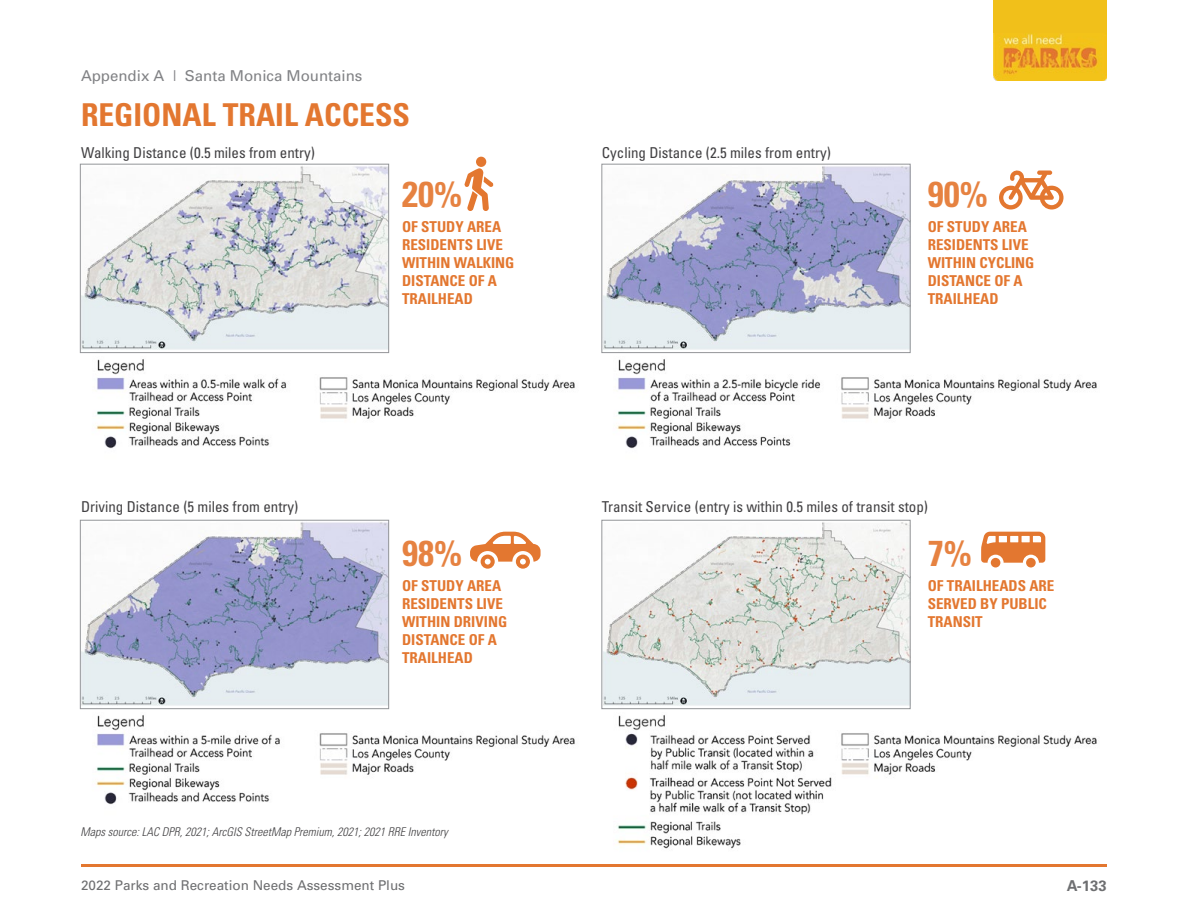
<style>
.page{position:relative;width:1188px;height:918px;background:#fff}
.page>*{position:absolute;margin:0;border:0;box-sizing:border-box;transform-origin:0 0}
.t1{font:700 condensed 36px "Univers";color:#e68241}
.t2{font:700 condensed 31.5px "Univers";color:#e37730}
.t3{font:700 condensed 15px/18px "Univers";color:#e37730}
.t4{font:condensed 15px "Univers";color:#414042}
.t5{font:15px "Univers";color:#818285}
.t6{font:700 15px "Univers";color:#6e6f71}
.t7{font:13.5px "Univers";color:#6e6f71}
.t8{font:italic 300 condensed 12px "Univers";color:#414042}
</style>
<div class="page">
<img style="left:994px;top:33px;width:113px;height:48px">
<div style="left:994px;top:0;width:113px;height:33px;background:#f1c01a"></div>
<hr style="left:81px;top:864px;width:1026px;height:3px;background:#e37730">
<img style="left:80px;top:353px;width:495px;height:96px">
<img style="left:602px;top:353px;width:495px;height:96px">
<img style="left:80px;top:709px;width:495px;height:96px">
<img style="left:602px;top:709px;width:495px;height:140px">
<img style="left:82px;top:166px;width:305px;height:184px">
<div style="left:80px;top:164px;width:309px;height:189px;border:1px solid #939598"></div>
<img style="left:603px;top:166px;width:306px;height:184px">
<div style="left:601px;top:164px;width:310px;height:189px;border:1px solid #939598"></div>
<img style="left:82px;top:522px;width:305px;height:184px">
<div style="left:80px;top:520px;width:309px;height:189px;border:1px solid #939598"></div>
<img style="left:603px;top:522px;width:306px;height:184px">
<div style="left:601px;top:520px;width:310px;height:189px;border:1px solid #939598"></div>
<svg style="left:999px;top:170px;width:65px;height:40px"></svg>
<div style="left:476px;top:157px;width:10px;height:10px;background:#e37730;border-radius:50%"></div>
<svg style="left:464px;top:168px;width:30px;height:43px"></svg>
<svg style="left:470px;top:532px;width:71px;height:37px"></svg>
<div style="left:1026px;top:558px;width:10px;height:9px;background:#e37730;border-radius:50%"></div>
<div style="left:991px;top:558px;width:9px;height:9px;background:#e37730;border-radius:50%"></div>
<svg style="left:981px;top:532px;width:64px;height:32px"></svg>
<p class="t5" style="left:81px;top:66px;width:283px">Appendix A | Santa Monica Mountains</p>
<h2 class="t2" style="left:81px;top:96px;width:331px">REGIONAL TRAIL ACCESS</h2>
<p class="t4" style="left:81px;top:143px;width:235px">Walking Distance (0.5 miles from entry)</p>
<p class="t4" style="left:602px;top:143px;width:231px">Cycling Distance (2.5 miles from entry)</p>
<h1 class="t1" style="left:402px;top:172px;width:61px">20%</h1>
<p class="t3" style="left:402px;top:217px;width:114px">OF STUDY AREA<br>RESIDENTS LIVE<br>WITHIN WALKING<br>DISTANCE OF A<br>TRAILHEAD</p>
<h1 class="t1" style="left:928px;top:172px;width:61px">90%</h1>
<p class="t3" style="left:928px;top:217px;width:108px">OF STUDY AREA<br>RESIDENTS LIVE<br>WITHIN CYCLING<br>DISTANCE OF A<br>TRAILHEAD</p>
<p class="t4" style="left:81px;top:497px;width:219px">Driving Distance (5 miles from entry)</p>
<p class="t4" style="left:602px;top:497px;width:328px">Transit Service (entry is within 0.5 miles of transit stop)</p>
<h1 class="t1" style="left:402px;top:531px;width:61px">98%</h1>
<p class="t3" style="left:402px;top:576px;width:107px">OF STUDY AREA<br>RESIDENTS LIVE<br>WITHIN DRIVING<br>DISTANCE OF A<br>TRAILHEAD</p>
<p class="t8" style="left:81px;top:825px;width:369px">Maps source: LAC DPR, 2021; ArcGIS StreetMap Premium, 2021; 2021 RRE Inventory</p>
<h1 class="t1" style="left:928px;top:531px;width:45px">7%</h1>
<p class="t3" style="left:928px;top:576px;width:128px">OF TRAILHEADS ARE<br>SERVED BY PUBLIC<br>TRANSIT</p>
<p class="t7" style="left:81px;top:877px;width:326px">2022 Parks and Recreation Needs Assessment Plus</p>
<p class="t6" style="left:1067px;top:876px;width:42px">A-133</p>
</div>
